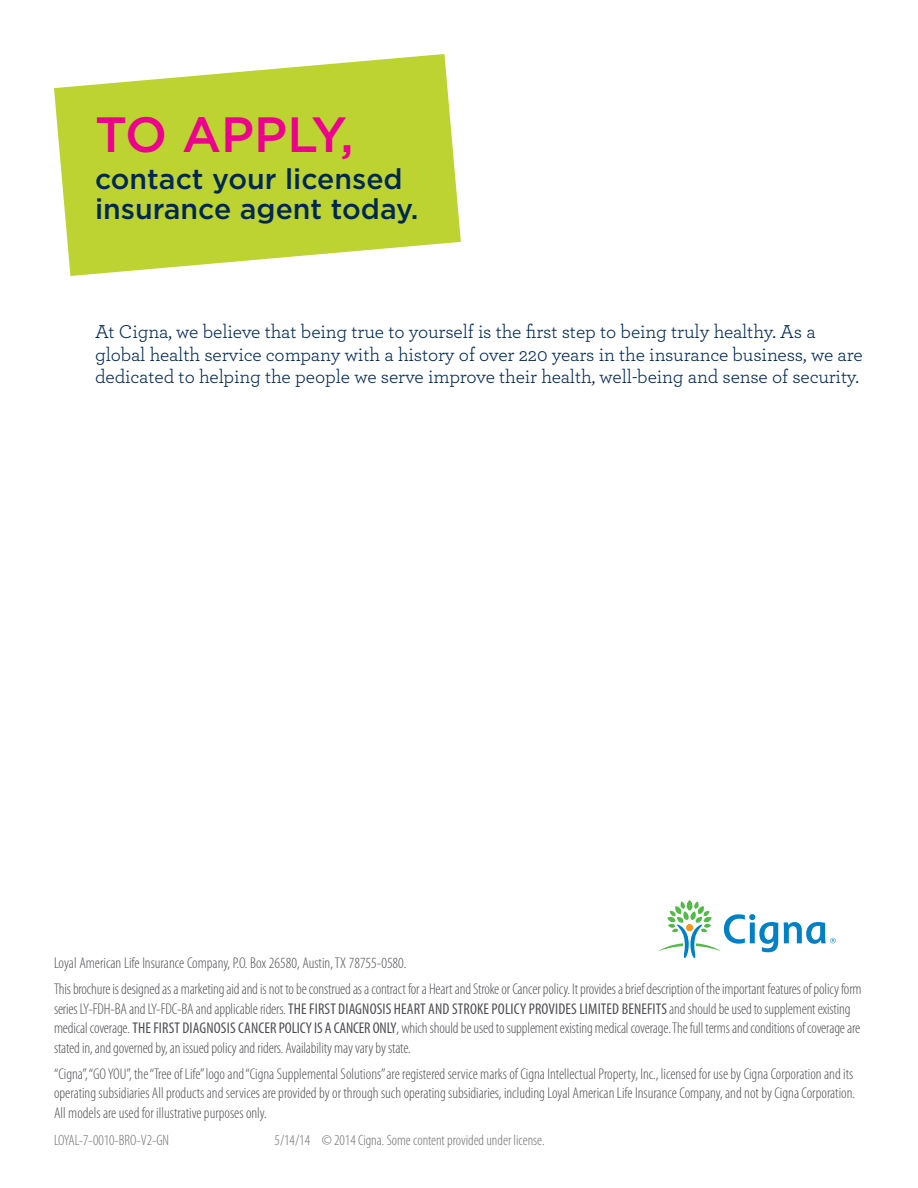
<style>
.page{position:relative;width:918px;height:1188px;background:#fff}
.page>*{position:absolute;margin:0;border:0;box-sizing:border-box;transform-origin:0 0}
.t1{font:500 49.5px "Gotham";color:#ec008c}
.t2{font:500 28.5px/30px "Gotham";color:#002852}
.t3{font:19.5px/22.5px "Archer";letter-spacing:-.005em;color:#002852}
.t4{font:300 condensed 15.6px/19.5px "Myriad Pro";letter-spacing:-.01em;color:#4e4f53}
.t5{font:300 condensed 15px "Myriad Pro";color:#6d6e71}
.s1{font-weight:400}
</style>
<div class="page">
<svg style="left:54px;top:54px;width:407px;height:222px;fill:#bcd331"></svg>
<svg style="left:659px;top:900px;width:177px;height:58px"></svg>
<h1 class="t1" style="left:95px;top:103px;width:260px">TO APPLY,</h1>
<h2 class="t2" style="left:95px;top:164px;width:325px">contact your licensed insurance agent today.</h2>
<p class="t3" style="left:95px;top:320px;width:769px">At Cigna, we believe that being true to yourself is the first step to being truly healthy. As a global health service company with a history of over 220 years in the insurance business, we are dedicated to helping the people we serve improve their health, well-being and sense of security.</p>
<p class="t4" style="left:54px;top:950px;width:809px;line-height:26.2px">Loyal American Life Insurance Company, P.O. Box 26580, Austin, TX 78755-0580.<br>This brochure is designed as a marketing aid and is not to be construed as a contract for a Heart and Stroke or Cancer policy. It provides a brief description of the important features of policy form</p>
<p class="t4" style="left:54px;top:999px;width:355px">series LY-FDH-BA and LY-FDC-BA and applicable riders. <span class="s1">THE FIRST DIAGNOSIS HEART</span></p>
<p class="t4" style="left:54px;top:999px;width:808px;text-indent:374px"><span class="s1">AND STROKE POLICY PROVIDES LIMITED BENEFITS</span>and should be used to supplement existing medical coverage. <span class="s1">THE FIRST DIAGNOSIS CANCER POLICY IS A CANCER ONLY</span>, which should be used to supplement existing medical coverage. The full terms and conditions of coverage are stated in, and governed by, an issued policy and riders. Availability may vary by state.</p>
<p class="t4" style="left:54px;top:1064px;width:803px;text-align:justify">“Cigna”, “GO YOU”, the “Tree of Life” logo and “Cigna Supplemental Solutions” are registered service marks of Cigna Intellectual Property, Inc., licensed for use by Cigna Corporation and its operating subsidiaries All products and services are provided by or through such operating subsidiaries, including Loyal American Life Insurance Company, and not by Cigna Corporation.<br>All models are used for illustrative purposes only.</p>
<p class="t5" style="left:54px;top:1132px;width:117px">LOYAL-7-0010-BRO-V2-GN</p>
<p class="t5" style="left:275px;top:1132px;width:271px">5/14/14 © 2014 Cigna. Some content provided under license.</p>
</div>
